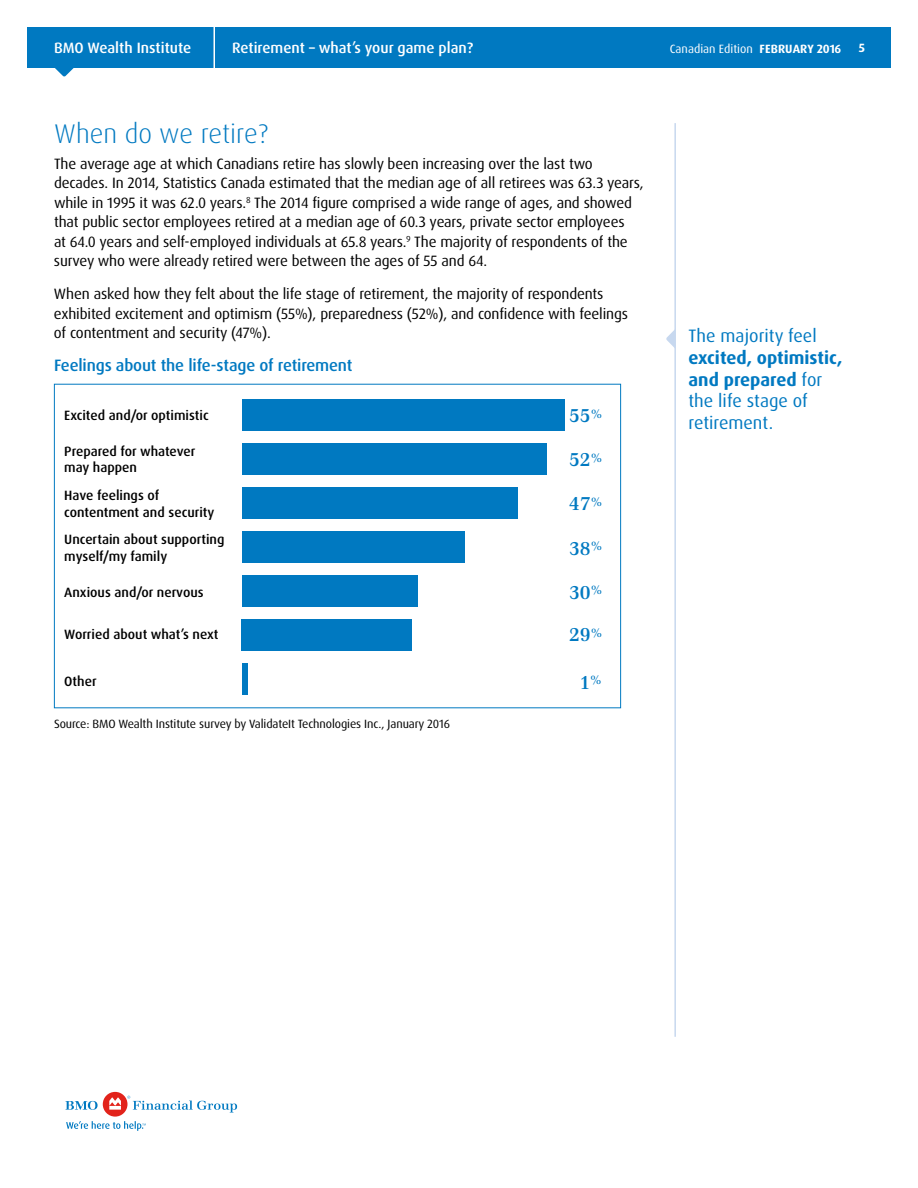
<style>
.page{position:relative;width:918px;height:1188px;background:#fff}
.page>*{position:absolute;margin:0;border:0;box-sizing:border-box;transform-origin:0 0}
.t1{font:300 27px "Dax Pro";color:#0079c1}
.t2{font:600 19.5px "Emona";color:#0079c1}
.t3{font:700 18px/21.6px "Dax Pro";color:#0079c1}
.t4{font:18px "Dax Pro";color:#0079c1}
.t5{font:500 16.5px "Dax Pro";letter-spacing:-.01em;color:#0079c1}
.t6{font:15px/19.5px "Dax Pro";letter-spacing:-.01em;color:#000}
.t7{font:500 15px "Dax Pro";color:#fff}
.t8{font:500 13.5px/16.5px "Dax Pro";color:#000}
.t9{font:12px "Dax Pro";letter-spacing:-.01em;color:#000}
.t10{font:12px "Dax Pro";color:#fff}
.t11{font:700 12px "Dax Pro";color:#fff}
.s1{font-weight:700}
.s2{font-weight:400}
</style>
<div class="page">
<svg style="left:55px;top:68px;width:19px;height:8px"></svg>
<div style="left:27px;top:27px;width:864px;height:41px;background:#0079c1"></div>
<hr style="left:214px;top:27px;width:1px;height:44px;background:#fff">
<svg style="left:65px;top:1101px;width:33px;height:9px"></svg>
<div style="left:103px;top:1092px;width:25px;height:25px;background:#e2231b;border-radius:50%"></div>
<svg style="left:109px;top:1097px;width:12px;height:13px"></svg>
<svg style="left:127px;top:1096px;width:110px;height:17px"></svg>
<svg style="left:66px;top:1121px;width:80px;height:10px"></svg>
<div style="left:242px;top:663px;width:6px;height:32px;background:#0079c1"></div>
<div style="left:242px;top:619px;width:170px;height:32px;background:#0079c1"></div>
<div style="left:242px;top:575px;width:176px;height:32px;background:#0079c1"></div>
<div style="left:242px;top:531px;width:223px;height:32px;background:#0079c1"></div>
<div style="left:242px;top:487px;width:275px;height:31px;background:#0079c1"></div>
<div style="left:242px;top:443px;width:305px;height:31px;background:#0079c1"></div>
<div style="left:242px;top:399px;width:322px;height:31px;background:#0079c1"></div>
<hr style="left:674px;top:123px;width:2px;height:914px;background:#c7d8ef">
<svg style="left:666px;top:329px;width:9px;height:20px"></svg>
<p class="t7" style="left:54px;top:38px;width:139px">BMO Wealth Institute</p>
<p class="t7" style="left:232px;top:38px;width:243px">Retirement – what’s your game plan?</p>
<p class="t10" style="left:670px;top:41px;width:173px">Canadian Edition <span class="s1">FEBRUARY 2016</span></p>
<p class="t11" style="left:859px;top:40px;width:8px">5</p>
<h1 class="t1" style="left:54px;top:116px;width:215px">When do we retire?</h1>
<p class="t6" style="left:54px;top:154px;width:591px">The average age at which Canadians retire has slowly been increasing over the last two decades. In 2014, Statistics Canada estimated that the median age of all retirees was 63.3 years, while in 1995 it was 62.0 years.<sup>8</sup> The 2014 figure comprised a wide range of ages, and showed that public sector employees retired at a median age of 60.3 years, private sector employees<br>at 64.0 years and self-employed individuals at 65.8 years.<sup>9</sup> The majority of respondents of the survey who were already retired were between the ages of 55 and 64.</p>
<p class="t6" style="left:54px;top:285px;width:576px">When asked how they felt about the life stage of retirement, the majority of respondents exhibited excitement and optimism (55%), preparedness (52%), and confidence with feelings of contentment and security (47%).</p>
<p class="t5" style="left:54px;top:355px;width:300px">Feelings about the life-stage of retirement</p>
<p class="t8" style="left:64px;top:407px;width:146px">Excited and/or optimistic</p>
<p class="t8" style="left:64px;top:443px;width:133px">Prepared for whatever may happen</p>
<p class="t8" style="left:64px;top:487px;width:152px">Have feelings of contentment and security</p>
<p class="t8" style="left:64px;top:531px;width:162px">Uncertain about supporting myself/my family</p>
<p class="t8" style="left:64px;top:584px;width:141px">Anxious and/or nervous</p>
<p class="t8" style="left:64px;top:626px;width:156px">Worried about what’s next</p>
<p class="t8" style="left:64px;top:674px;width:34px">Other</p>
<p class="t9" style="left:54px;top:716px;width:398px">Source: BMO Wealth Institute survey by ValidateIt Technologies Inc., January 2016</p>
<h2 class="t2" style="left:569px;top:403px;width:35px">55<sup>%</sup></h2>
<h2 class="t2" style="left:569px;top:448px;width:35px">52<sup>%</sup></h2>
<h2 class="t2" style="left:569px;top:492px;width:35px">47<sup>%</sup></h2>
<h2 class="t2" style="left:569px;top:536px;width:35px">38<sup>%</sup></h2>
<h2 class="t2" style="left:569px;top:580px;width:35px">30<sup>%</sup></h2>
<h2 class="t2" style="left:569px;top:623px;width:35px">29<sup>%</sup></h2>
<h2 class="t2" style="left:579px;top:670px;width:24px">1<sup>%</sup></h2>
<p class="t4" style="left:688px;top:325px;width:130px">The majority feel</p>
<p class="t3" style="left:688px;top:347px;width:155px">excited, optimistic, and prepared <span class="s2">for the life stage of retirement.</span></p>
</div>
